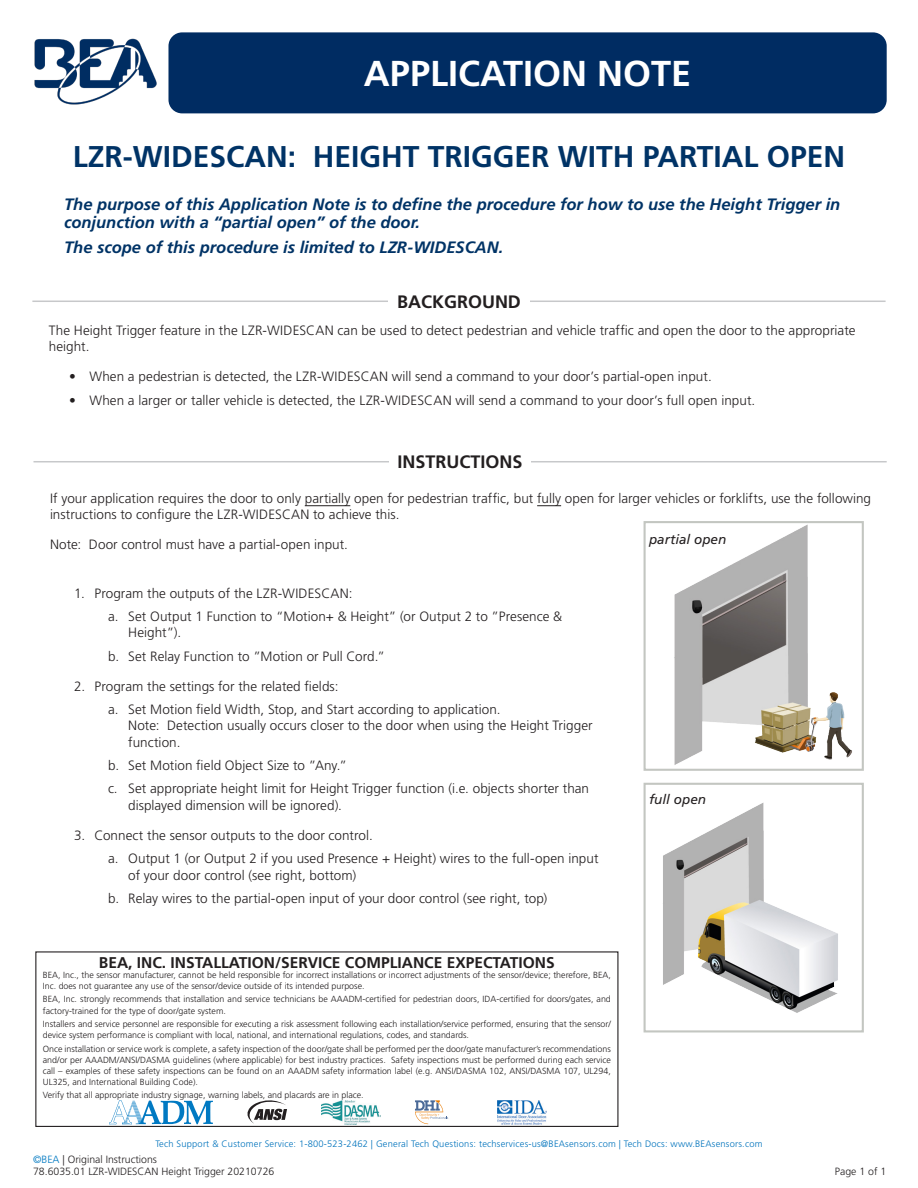
<style>
.page{position:relative;width:918px;height:1188px;background:#fff}
.page>*{position:absolute;margin:0;border:0;box-sizing:border-box;transform-origin:0 0}
.t1{font:700 36px "Frutiger LT Std";color:#fff}
.t2{font:700 30px "Frutiger LT Std";color:#036}
.t3{font:700 18px "Frutiger LT Std";color:#231f20}
.t4{font:italic 700 16.5px/18px "Frutiger LT Std";color:#036}
.t5{font:700 15.6px "Frutiger LT Std";color:#231f20}
.resumé_tech{font:300 13.5px/16.5px "Frutiger LT Std";letter-spacing:.005em;color:#231f20}
.t6{font:italic 13.5px "Frutiger LT Std";color:#231f20}
.t7{font:300 10.5px/12px "Frutiger LT Std";color:#231f20}
.t8{font:300 9.3px "Frutiger LT Std";letter-spacing:.02em;color:#0073bc}
.t9{font:300 8.85px/11.1px "Frutiger LT Std";color:#231f20}
.s1{color:#0079c2}
</style>
<div class="page">
<div style="left:168px;top:32px;width:719px;height:81px;background:#002c62;border-radius:14px"></div>
<img style="left:34px;top:39px;width:123px;height:65px">
<img style="left:674px;top:524px;width:178px;height:241px">
<div style="left:644px;top:521px;width:220px;height:250px;border:2px solid #c3c6c1"></div>
<img style="left:663px;top:802px;width:175px;height:211px">
<div style="left:644px;top:783px;width:220px;height:249px;border:2px solid #c3c6c1"></div>
<hr style="left:33px;top:461px;width:854px;height:1px;background:#c7c8ca">
<hr style="left:32px;top:301px;width:854px;height:1px;background:#c7c8ca">
<div style="left:389px;top:452px;width:142px;height:20px;background:#fff"></div>
<svg style="left:109px;top:1100px;width:104px;height:24px"></svg>
<svg style="left:247px;top:1100px;width:40px;height:24px"></svg>
<img style="left:322px;top:1100px;width:59px;height:24px">
<svg style="left:415px;top:1100px;width:33px;height:24px"></svg>
<img style="left:497px;top:1100px;width:49px;height:24px">
<div style="left:35px;top:951px;width:583px;height:176px;border:1px solid #231f20"></div>
<hr style="left:305px;top:505px;width:45px;height:1px;background:#231f20">
<svg style="left:537px;top:505px;width:24px;height:1px"></svg>
<div style="left:388px;top:291px;width:142px;height:20px;background:#fff"></div>
<p class="t1" style="left:364px;top:53px;width:329px">APPLICATION NOTE</p>
<p class="t2" style="left:73px;top:139px;width:774px">LZR-WIDESCAN: HEIGHT TRIGGER WITH PARTIAL OPEN</p>
<p class="t4" style="left:64px;top:195px;width:778px">The purpose of this Application Note is to define the procedure for how to use the Height Trigger in conjunction with a “partial open” of the door.</p>
<p class="t4" style="left:64px;top:238px;width:441px">The scope of this procedure is limited to LZR-WIDESCAN.</p>
<p class="t3" style="left:397px;top:291px;width:125px">BACKGROUND</p>
<p class="resumé_tech" style="left:49px;top:322px;width:808px">The Height Trigger feature in the LZR-WIDESCAN can be used to detect pedestrian and vehicle traffic and open the door to the appropriate height.</p>
<p class="resumé_tech" style="left:69px;top:369px;width:644px">• When a pedestrian is detected, the LZR-WIDESCAN will send a command to your door’s partial-open input.</p>
<p class="resumé_tech" style="left:69px;top:392px;width:688px">• When a larger or taller vehicle is detected, the LZR-WIDESCAN will send a command to your door’s full open input.</p>
<p class="t3" style="left:398px;top:452px;width:127px">INSTRUCTIONS</p>
<p class="resumé_tech" style="left:50px;top:490px;width:823px">If your application requires the door to only partially open for pedestrian traffic, but fully open for larger vehicles or forklifts, use the following instructions to configure the LZR-WIDESCAN to achieve this.</p>
<p class="resumé_tech" style="left:50px;top:537px;width:300px">Note: Door control must have a partial-open input.</p>
<p class="resumé_tech" style="left:74px;top:585px;width:280px">1. Program the outputs of the LZR-WIDESCAN:</p>
<p class="resumé_tech" style="left:128px;top:608px;width:435px;text-indent:-20px">a. Set Output 1 Function to “Motion+ &amp; Height” (or Output 2 to ”Presence &amp;<br>Height”).</p>
<p class="resumé_tech" style="left:108px;top:648px;width:278px">b. Set Relay Function to ”Motion or Pull Cord.”</p>
<p class="resumé_tech" style="left:74px;top:678px;width:266px">2. Program the settings for the related fields:</p>
<p class="resumé_tech" style="left:128px;top:701px;width:466px;text-indent:-20px">a. Set Motion field Width, Stop, and Start according to application.<br>Note: Detection usually occurs closer to the door when using the Height Trigger function.</p>
<p class="resumé_tech" style="left:108px;top:757px;width:241px">b. Set Motion field Object Size to ”Any.”</p>
<p class="resumé_tech" style="left:128px;top:781px;width:462px;text-indent:-20px">c. Set appropriate height limit for Height Trigger function (i.e. objects shorter than displayed dimension will be ignored).</p>
<p class="resumé_tech" style="left:74px;top:827px;width:300px">3. Connect the sensor outputs to the door control.</p>
<p class="resumé_tech" style="left:128px;top:850px;width:472px;text-indent:-20px">a. Output 1 (or Output 2 if you used Presence + Height) wires to the full-open input of your door control (see right, bottom)</p>
<p class="resumé_tech" style="left:108px;top:890px;width:441px">b. Relay wires to the partial-open input of your door control (see right, top)</p>
<p class="t6" style="left:649px;top:532px;width:79px">partial open</p>
<p class="t6" style="left:649px;top:791px;width:59px">full open</p>
<p class="t5" style="left:99px;top:953px;width:457px">BEA, INC. INSTALLATION/SERVICE COMPLIANCE EXPECTATIONS</p>
<p class="t9" style="left:43px;top:969px;width:569px">BEA, Inc., the sensor manufacturer, cannot be held responsible for incorrect installations or incorrect adjustments of the sensor/device; therefore, BEA,<br>Inc. does not guarantee any use of the sensor/device outside of its intended purpose.</p>
<p class="t9" style="left:43px;top:994px;width:570px">BEA, Inc. strongly recommends that installation and service technicians be AAADM-certified for pedestrian doors, IDA-certified for doors/gates, and factory-trained for the type of door/gate system.</p>
<p class="t9" style="left:43px;top:1019px;width:569px">Installers and service personnel are responsible for executing a risk assessment following each installation/service performed, ensuring that the sensor/ device system performance is compliant with local, national, and international regulations, codes, and standards.</p>
<p class="t9" style="left:43px;top:1043px;width:570px;text-align:justify">Once installation or service work is complete, a safety inspection of the door/gate shall be performed per the door/gate manufacturer’s recommendations and/or per AAADM/ANSI/DASMA guidelines (where applicable) for best industry practices. Safety inspections must be performed during each service call – examples of these safety inspections can be found on an AAADM safety information label (e.g. ANSI/DASMA 102, ANSI/DASMA 107, UL294, UL325, and International Building Code).</p>
<p class="t9" style="left:43px;top:1090px;width:322px">Verify that all appropriate industry signage, warning labels, and placards are in place.</p>
<p class="t8" style="left:155px;top:1139px;width:609px">Tech Support &amp; Customer Service: 1-800-523-2462 | General Tech Questions: techservices-us@BEAsensors.com | Tech Docs: www.BEAsensors.com</p>
<p class="t7" style="left:33px;top:1154px;width:243px"><span class="s1">©BEA</span> | Original Instructions<br>78.6035.01 LZR-WIDESCAN Height Trigger 20210726</p>
<p class="t7" style="left:835px;top:1166px;width:53px">Page 1 of 1</p>
</div>
